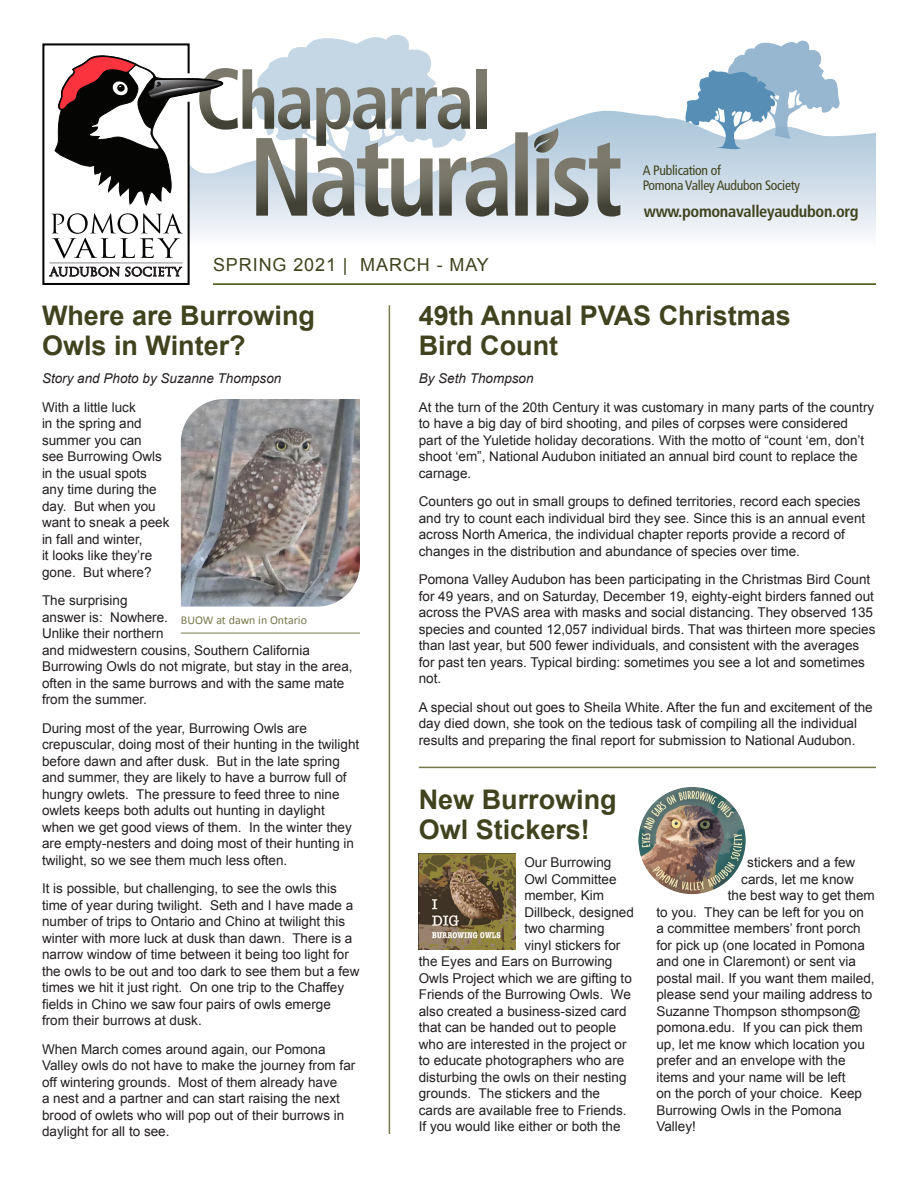
<style>
.page{position:relative;width:918px;height:1188px;background:#fff}
.page>*{position:absolute;margin:0;border:0;box-sizing:border-box;transform-origin:0 0}
.Headline{font:700 27px/30px "Arial";color:#40431e}
.t1{font:18px "Arial";letter-spacing:.05em;color:#40431e}
.t2{font:700 condensed 16.35px "Frutiger";letter-spacing:-.02em;color:#40431e}
.t3{font:condensed 13.65px/15px "Frutiger";letter-spacing:-.02em;color:#40431e}
.Body_Copy{font:13.5px/16.5px "Arial";color:#231f20}
.Byline{font:italic 13.5px "Arial";color:#231f20}
.Caption_bottom{font:12px "Calibri";color:#79794e}
</style>
<div class="page">
<svg style="left:508px;top:111px;width:368px;height:123px"></svg>
<svg style="left:515px;top:132px;width:13px;height:84px"></svg>
<svg style="left:534px;top:128px;width:86px;height:89px;background:#9ba4a6"></svg>
<svg style="left:684px;top:41px;width:156px;height:109px"></svg>
<svg style="left:42px;top:35px;width:466px;height:250px"></svg>
<hr style="left:213px;top:283px;width:663px;height:2px;background:#394b00">
<img style="left:181px;top:399px;width:179px;height:208px">
<hr style="left:389px;top:305px;width:1px;height:829px;background:#79794e">
<img style="left:419px;top:854px;width:96px;height:96px">
<hr style="left:419px;top:767px;width:457px;height:1px;background:#79794e">
<img style="left:638px;top:787px;width:108px;height:107px;border-radius:54px">
<hr style="left:181px;top:633px;width:179px;height:1px;background:#79794e">
<p class="t3" style="left:643px;top:163px;width:159px">A Publication of<br>Pomona Valley Audubon Society</p>
<p class="t2" style="left:644px;top:202px;width:216px">www.pomonavalleyaudubon.org</p>
<p class="t1" style="left:213px;top:253px;width:277px">SPRING 2021 | MARCH - MAY</p>
<p class="Headline" style="left:42px;top:301px;width:275px">Where are Burrowing<br>Owls in Winter?</p>
<p class="Byline" style="left:42px;top:370px;width:241px">Story and Photo by Suzanne Thompson</p>
<p class="Body_Copy" style="left:42px;top:399px;width:129px">With a little luck<br>in the spring and summer you can<br>see Burrowing Owls in the usual spots any time during the day. But when you want to sneak a peek in fall and winter,<br>it looks like they’re gone. But where?</p>
<p class="Body_Copy" style="left:42px;top:593px;width:312px">The surprising<br>answer is: Nowhere.<br>Unlike their northern<br>and midwestern cousins, Southern California<br>Burrowing Owls do not migrate, but stay in the area, often in the same burrows and with the same mate from the summer.</p>
<p class="Body_Copy" style="left:42px;top:720px;width:319px">During most of the year, Burrowing Owls are crepuscular, doing most of their hunting in the twilight before dawn and after dusk. But in the late spring and summer, they are likely to have a burrow full of hungry owlets. The pressure to feed three to nine owlets keeps both adults out hunting in daylight when we get good views of them. In the winter they are empty-nesters and doing most of their hunting in twilight, so we see them much less often.</p>
<p class="Body_Copy" style="left:42px;top:881px;width:319px">It is possible, but challenging, to see the owls this time of year during twilight. Seth and I have made a number of trips to Ontario and Chino at twilight this winter with more luck at dusk than dawn. There is a narrow window of time between it being too light for the owls to be out and too dark to see them but a few times we hit it just right. On one trip to the Chaffey fields in Chino we saw four pairs of owls emerge from their burrows at dusk.</p>
<p class="Body_Copy" style="left:42px;top:1041px;width:315px">When March comes around again, our Pomona Valley owls do not have to make the journey from far off wintering grounds. Most of them already have<br>a nest and a partner and can start raising the next brood of owlets who will pop out of their burrows in daylight for all to see.</p>
<p class="Headline" style="left:419px;top:301px;width:374px">49th Annual PVAS Christmas<br>Bird Count</p>
<p class="Byline" style="left:419px;top:370px;width:116px">By Seth Thompson</p>
<p class="Body_Copy" style="left:419px;top:399px;width:457px">At the turn of the 20th Century it was customary in many parts of the country to have a big day of bird shooting, and piles of corpses were considered part of the Yuletide holiday decorations. With the motto of “count ‘em, don’t shoot ‘em”, National Audubon initiated an annual bird count to replace the carnage.</p>
<p class="Body_Copy" style="left:419px;top:494px;width:448px">Counters go out in small groups to defined territories, record each species and try to count each individual bird they see. Since this is an annual event across North America, the individual chapter reports provide a record of changes in the distribution and abundance of species over time.</p>
<p class="Body_Copy" style="left:419px;top:572px;width:458px">Pomona Valley Audubon has been participating in the Christmas Bird Count for 49 years, and on Saturday, December 19, eighty-eight birders fanned out across the PVAS area with masks and social distancing. They observed 135 species and counted 12,057 individual birds. That was thirteen more species than last year, but 500 fewer individuals, and consistent with the averages for past ten years. Typical birding: sometimes you see a lot and sometimes not.</p>
<p class="Body_Copy" style="left:419px;top:699px;width:456px">A special shout out goes to Sheila White. After the fun and excitement of the day died down, she took on the tedious task of compiling all the individual results and preparing the final report for submission to National Audubon.</p>
<p class="Caption_bottom" style="left:181px;top:611px;width:128px">BUOW at dawn in Ontario</p>
<p class="Headline" style="left:419px;top:785px;width:200px">New Burrowing<br>Owl Stickers!</p>
<p class="Body_Copy" style="left:524px;top:855px;width:89px">Our Burrowing</p>
<p class="Body_Copy" style="left:524px;top:871px;width:94px">Owl Committee</p>
<p class="Body_Copy" style="left:524px;top:888px;width:81px">member, Kim</p>
<p class="Body_Copy" style="left:524px;top:904px;width:111px">Dillbeck, designed</p>
<p class="Body_Copy" style="left:524px;top:921px;width:82px">two charming</p>
<p class="Body_Copy" style="left:524px;top:937px;width:98px">vinyl stickers for</p>
<p class="Body_Copy" style="left:419px;top:954px;width:195px">the Eyes and Ears on Burrowing</p>
<p class="Body_Copy" style="left:419px;top:970px;width:215px">Owls Project which we are gifting to</p>
<p class="Body_Copy" style="left:419px;top:987px;width:214px">Friends of the Burrowing Owls. We</p>
<p class="Body_Copy" style="left:419px;top:1003px;width:209px">also created a business-sized card</p>
<p class="Body_Copy" style="left:419px;top:1020px;width:199px">that can be handed out to people</p>
<p class="Body_Copy" style="left:419px;top:1036px;width:209px">who are interested in the project or</p>
<p class="Body_Copy" style="left:419px;top:1053px;width:207px">to educate photographers who are</p>
<p class="Body_Copy" style="left:419px;top:1069px;width:209px">disturbing the owls on their nesting</p>
<p class="Body_Copy" style="left:419px;top:1086px;width:183px">grounds. The stickers and the</p>
<p class="Body_Copy" style="left:419px;top:1102px;width:209px">cards are available free to Friends.</p>
<p class="Body_Copy" style="left:419px;top:1119px;width:203px">If you would like either or both the</p>
<p class="Body_Copy" style="left:747px;top:855px;width:110px">stickers and a few</p>
<p class="Body_Copy" style="left:741px;top:871px;width:114px">cards, let me know</p>
<p class="Body_Copy" style="left:728px;top:888px;width:149px">the best way to get them</p>
<p class="Body_Copy" style="left:656px;top:904px;width:209px">to you. They can be left for you on</p>
<p class="Body_Copy" style="left:656px;top:921px;width:206px">a committee members’ front porch</p>
<p class="Body_Copy" style="left:656px;top:937px;width:210px">for pick up (one located in Pomona</p>
<p class="Body_Copy" style="left:656px;top:954px;width:201px">and one in Claremont) or sent via</p>
<p class="Body_Copy" style="left:656px;top:970px;width:220px">postal mail. If you want them mailed,</p>
<p class="Body_Copy" style="left:656px;top:987px;width:218px">please send your mailing address to</p>
<p class="Body_Copy" style="left:656px;top:1003px;width:206px">Suzanne Thompson sthompson@</p>
<p class="Body_Copy" style="left:656px;top:1020px;width:208px">pomona.edu. If you can pick them</p>
<p class="Body_Copy" style="left:656px;top:1036px;width:210px">up, let me know which location you</p>
<p class="Body_Copy" style="left:656px;top:1053px;width:191px">prefer and an envelope with the</p>
<p class="Body_Copy" style="left:656px;top:1069px;width:191px">items and your name will be left</p>
<p class="Body_Copy" style="left:656px;top:1086px;width:207px">on the porch of your choice. Keep</p>
<p class="Body_Copy" style="left:656px;top:1102px;width:187px">Burrowing Owls in the Pomona</p>
<p class="Body_Copy" style="left:656px;top:1119px;width:41px">Valley!</p>
</div>
